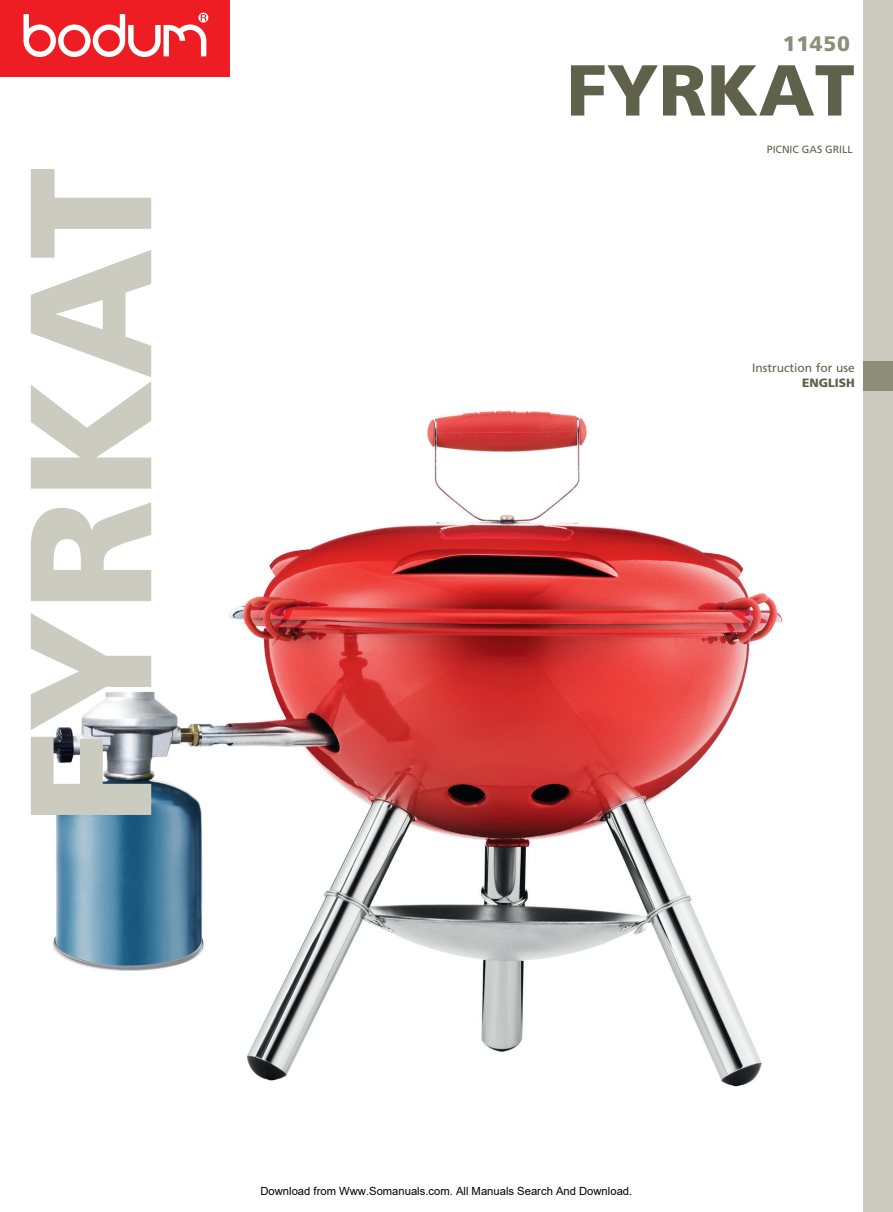
<style>
.page{position:relative;width:893px;height:1212px;background:#fff}
.page>*{position:absolute;margin:0;border:0;box-sizing:border-box;transform-origin:0 0}
.t1{font:900 172.5px "Frutiger";color:#cbccbf}
.t2{font:900 72px "Frutiger";color:#60614b}
.t3{font:900 21px "Frutiger";letter-spacing:.035em;color:#8d8d79}
.t4{font:12px "Frutiger";color:#60614b}
.t5{font:900 12px "Frutiger";color:#60614b}
.t6{font:11.25px "Arial";color:#000}
.t7{font:10.5px "Frutiger";color:#60614b}
</style>
<div class="page">
<img style="left:42px;top:410px;width:741px;height:677px">
<div style="left:863px;top:0;width:30px;height:1212px;background:#cbccbf"></div>
<div style="left:863px;top:361px;width:30px;height:30px;background:#8d8d79"></div>
<div style="left:0;top:0;width:230px;height:77px;background:#ee1d23"></div>
<svg style="left:198px;top:13px;width:10px;height:10px"></svg>
<svg style="left:24px;top:14px;width:182px;height:43px"></svg>
<h1 class="t1" style="left:-13px;top:825px;width:660px;rotate:-90deg">FYRKAT</h1>
<h3 class="t3" style="left:783px;top:31px;width:69px">11450</h3>
<h2 class="t2" style="left:567px;top:47px;width:290px">FYRKAT</h2>
<p class="t7" style="left:767px;top:143px;width:43px">Picnic gas</p>
<p class="t7" style="left:825px;top:143px;width:29px">Gri ll</p>
<p class="t4" style="left:752px;top:361px;width:104px">Instruction for use</p>
<p class="t5" style="left:802px;top:375px;width:54px">ENGLISH</p>
<p class="t6" style="left:260px;top:1184px;width:373px">Download from Www.Somanuals.com. All Manuals Search And Download.</p>
</div>
